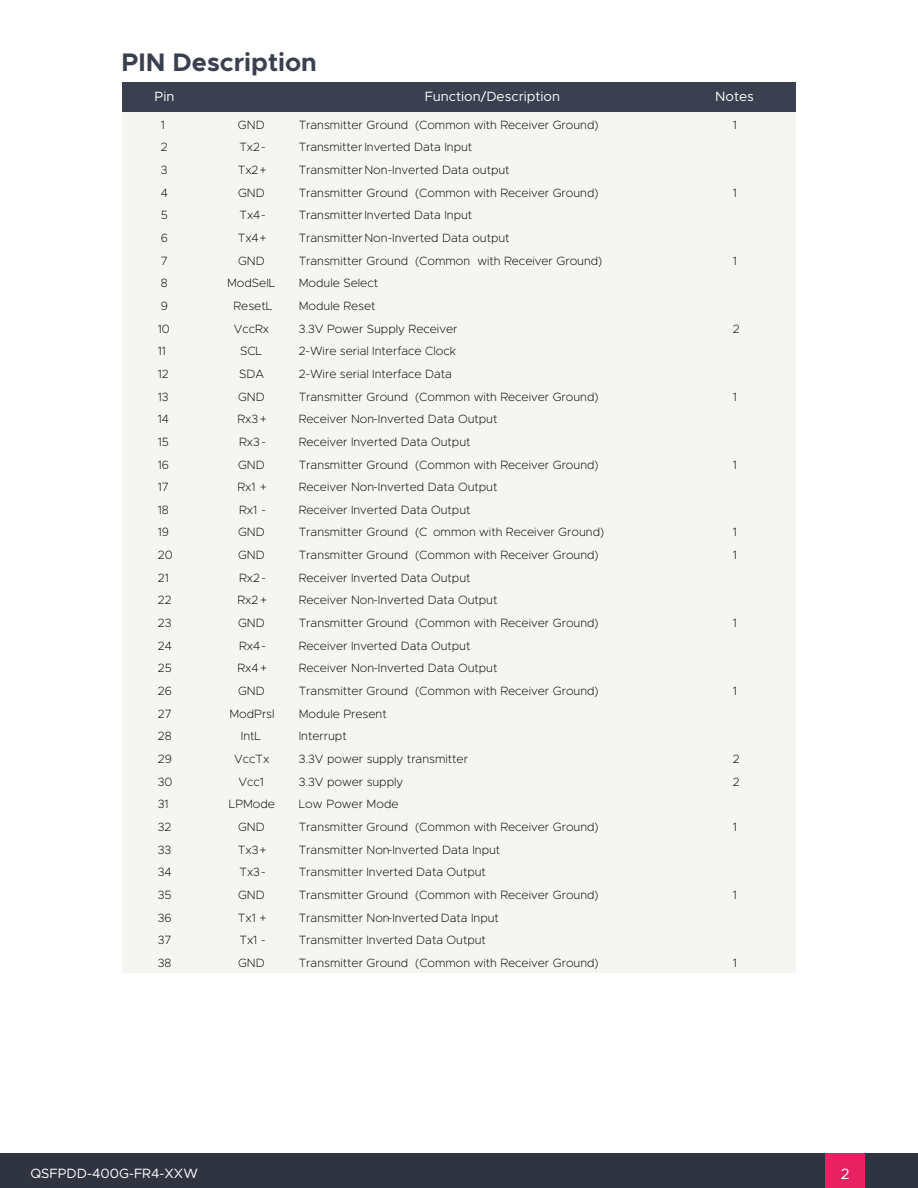
<style>
.page{position:relative;width:918px;height:1188px;background:#fff}
.page>*{position:absolute;margin:0;border:0;box-sizing:border-box;transform-origin:0 0}
.t1{font:700 25.5px "Metropolis";color:#3a4050}
.t2{font:15px "Metropolis";color:#fff}
.t3{font:13.5px "Metropolis";color:#fff}
.t4{font:200 12px "Metropolis";color:#000}
</style>
<div class="page">
<div style="left:0;top:1153px;width:918px;height:35px;background:#303440"></div>
<div style="left:826px;top:1153px;width:39px;height:35px;background:#e62262"></div>
<div style="left:122px;top:108px;width:674px;height:865px;background:#f5f5f2"></div>
<div style="left:122px;top:82px;width:674px;height:30px;background:#3a4050"></div>
<h1 class="t1" style="left:122px;top:46px;width:197px">PIN Description</h1>
<p class="t3" style="left:155px;top:88px;width:21px">Pin</p>
<p class="t3" style="left:425px;top:88px;width:137px">Function/Description</p>
<p class="t3" style="left:715px;top:88px;width:40px">Notes</p>
<p class="t4" style="left:161px;top:117px;width:6px">1</p>
<p class="t4" style="left:238px;top:117px;width:28px">GND</p>
<p class="t4" style="left:299px;top:117px;width:301px">Transmitter Ground (Common with Receiver Ground)</p>
<p class="t4" style="left:733px;top:117px;width:6px">1</p>
<p class="t4" style="left:161px;top:140px;width:8px">2</p>
<p class="t4" style="left:239px;top:140px;width:28px">Tx2-</p>
<p class="t4" style="left:299px;top:140px;width:175px">Transmitter Inverted Data Input</p>
<p class="t4" style="left:161px;top:162px;width:8px">3</p>
<p class="t4" style="left:238px;top:162px;width:30px">Tx2+</p>
<p class="t4" style="left:299px;top:162px;width:212px">Transmitter Non-Inverted Data output</p>
<p class="t4" style="left:161px;top:185px;width:9px">4</p>
<p class="t4" style="left:238px;top:185px;width:28px">GND</p>
<p class="t4" style="left:299px;top:185px;width:301px">Transmitter Ground (Common with Receiver Ground)</p>
<p class="t4" style="left:733px;top:185px;width:6px">1</p>
<p class="t4" style="left:161px;top:208px;width:9px">5</p>
<p class="t4" style="left:239px;top:208px;width:28px">Tx4-</p>
<p class="t4" style="left:299px;top:208px;width:175px">Transmitter Inverted Data Input</p>
<p class="t4" style="left:161px;top:230px;width:9px">6</p>
<p class="t4" style="left:238px;top:230px;width:30px">Tx4+</p>
<p class="t4" style="left:299px;top:230px;width:212px">Transmitter Non-Inverted Data output</p>
<p class="t4" style="left:161px;top:253px;width:9px">7</p>
<p class="t4" style="left:238px;top:253px;width:28px">GND</p>
<p class="t4" style="left:299px;top:253px;width:305px">Transmitter Ground (Common with Receiver Ground)</p>
<p class="t4" style="left:733px;top:253px;width:6px">1</p>
<p class="t4" style="left:161px;top:276px;width:8px">8</p>
<p class="t4" style="left:227px;top:276px;width:50px">ModSelL</p>
<p class="t4" style="left:299px;top:276px;width:81px">Module Select</p>
<p class="t4" style="left:161px;top:298px;width:9px">9</p>
<p class="t4" style="left:234px;top:298px;width:40px">ResetL</p>
<p class="t4" style="left:299px;top:298px;width:78px">Module Reset</p>
<p class="t4" style="left:158px;top:321px;width:13px">10</p>
<p class="t4" style="left:234px;top:321px;width:37px">VccRx</p>
<p class="t4" style="left:299px;top:321px;width:160px">3.3V Power Supply Receiver</p>
<p class="t4" style="left:733px;top:321px;width:8px">2</p>
<p class="t4" style="left:158px;top:344px;width:10px">11</p>
<p class="t4" style="left:240px;top:344px;width:23px">SCL</p>
<p class="t4" style="left:299px;top:344px;width:159px">2-Wire serial Interface Clock</p>
<p class="t4" style="left:158px;top:366px;width:13px">12</p>
<p class="t4" style="left:239px;top:366px;width:26px">SDA</p>
<p class="t4" style="left:299px;top:366px;width:155px">2-Wire serial Interface Data</p>
<p class="t4" style="left:158px;top:389px;width:12px">13</p>
<p class="t4" style="left:238px;top:389px;width:28px">GND</p>
<p class="t4" style="left:299px;top:389px;width:301px">Transmitter Ground (Common with Receiver Ground)</p>
<p class="t4" style="left:733px;top:389px;width:6px">1</p>
<p class="t4" style="left:158px;top:412px;width:13px">14</p>
<p class="t4" style="left:237px;top:412px;width:31px">Rx3+</p>
<p class="t4" style="left:299px;top:412px;width:200px">Receiver Non-Inverted Data Output</p>
<p class="t4" style="left:158px;top:434px;width:13px">15</p>
<p class="t4" style="left:239px;top:434px;width:28px">Rx3 -</p>
<p class="t4" style="left:299px;top:434px;width:173px">Receiver Inverted Data Output</p>
<p class="t4" style="left:158px;top:457px;width:13px">16</p>
<p class="t4" style="left:238px;top:457px;width:28px">GND</p>
<p class="t4" style="left:299px;top:457px;width:301px">Transmitter Ground (Common with Receiver Ground)</p>
<p class="t4" style="left:733px;top:457px;width:6px">1</p>
<p class="t4" style="left:158px;top:479px;width:13px">17</p>
<p class="t4" style="left:237px;top:479px;width:31px">Rx1 +</p>
<p class="t4" style="left:299px;top:479px;width:200px">Receiver Non-Inverted Data Output</p>
<p class="t4" style="left:158px;top:502px;width:12px">18</p>
<p class="t4" style="left:239px;top:502px;width:28px">Rx1 -</p>
<p class="t4" style="left:299px;top:502px;width:173px">Receiver Inverted Data Output</p>
<p class="t4" style="left:158px;top:525px;width:13px">19</p>
<p class="t4" style="left:238px;top:525px;width:28px">GND</p>
<p class="t4" style="left:299px;top:525px;width:307px">Transmitter Ground (C ommon with Receiver Ground)</p>
<p class="t4" style="left:733px;top:525px;width:6px">1</p>
<p class="t4" style="left:158px;top:548px;width:16px">20</p>
<p class="t4" style="left:238px;top:548px;width:28px">GND</p>
<p class="t4" style="left:299px;top:548px;width:301px">Transmitter Ground (Common with Receiver Ground)</p>
<p class="t4" style="left:733px;top:548px;width:6px">1</p>
<p class="t4" style="left:158px;top:570px;width:13px">21</p>
<p class="t4" style="left:239px;top:570px;width:28px">Rx2-</p>
<p class="t4" style="left:299px;top:570px;width:173px">Receiver Inverted Data Output</p>
<p class="t4" style="left:158px;top:593px;width:15px">22</p>
<p class="t4" style="left:238px;top:593px;width:31px">Rx2+</p>
<p class="t4" style="left:299px;top:593px;width:200px">Receiver Non-Inverted Data Output</p>
<p class="t4" style="left:158px;top:615px;width:15px">23</p>
<p class="t4" style="left:238px;top:615px;width:28px">GND</p>
<p class="t4" style="left:299px;top:615px;width:301px">Transmitter Ground (Common with Receiver Ground)</p>
<p class="t4" style="left:733px;top:615px;width:6px">1</p>
<p class="t4" style="left:158px;top:638px;width:16px">24</p>
<p class="t4" style="left:239px;top:638px;width:28px">Rx4-</p>
<p class="t4" style="left:299px;top:638px;width:173px">Receiver Inverted Data Output</p>
<p class="t4" style="left:158px;top:661px;width:16px">25</p>
<p class="t4" style="left:238px;top:661px;width:31px">Rx4+</p>
<p class="t4" style="left:299px;top:661px;width:200px">Receiver Non-Inverted Data Output</p>
<p class="t4" style="left:158px;top:683px;width:16px">26</p>
<p class="t4" style="left:238px;top:683px;width:28px">GND</p>
<p class="t4" style="left:299px;top:683px;width:301px">Transmitter Ground (Common with Receiver Ground)</p>
<p class="t4" style="left:733px;top:683px;width:6px">1</p>
<p class="t4" style="left:158px;top:706px;width:16px">27</p>
<p class="t4" style="left:229px;top:706px;width:47px">ModPrsl</p>
<p class="t4" style="left:299px;top:706px;width:90px">Module Present</p>
<p class="t4" style="left:158px;top:729px;width:15px">28</p>
<p class="t4" style="left:241px;top:729px;width:22px">IntL</p>
<p class="t4" style="left:299px;top:729px;width:49px">Interrupt</p>
<p class="t4" style="left:158px;top:751px;width:16px">29</p>
<p class="t4" style="left:234px;top:751px;width:37px">VccTx</p>
<p class="t4" style="left:299px;top:751px;width:171px">3.3V power supply transmitter</p>
<p class="t4" style="left:733px;top:751px;width:8px">2</p>
<p class="t4" style="left:158px;top:774px;width:16px">30</p>
<p class="t4" style="left:238px;top:774px;width:27px">Vcc1</p>
<p class="t4" style="left:299px;top:774px;width:106px">3.3V power supply</p>
<p class="t4" style="left:158px;top:797px;width:12px">31</p>
<p class="t4" style="left:229px;top:797px;width:48px">LPMode</p>
<p class="t4" style="left:299px;top:797px;width:101px">Low Power Mode</p>
<p class="t4" style="left:158px;top:819px;width:15px">32</p>
<p class="t4" style="left:238px;top:819px;width:28px">GND</p>
<p class="t4" style="left:299px;top:819px;width:301px">Transmitter Ground (Common with Receiver Ground)</p>
<p class="t4" style="left:733px;top:819px;width:6px">1</p>
<p class="t4" style="left:158px;top:842px;width:15px">33</p>
<p class="t4" style="left:238px;top:842px;width:30px">Tx3+</p>
<p class="t4" style="left:299px;top:842px;width:203px">Transmitter Non-Inverted Data Input</p>
<p class="t4" style="left:158px;top:865px;width:15px">34</p>
<p class="t4" style="left:239px;top:865px;width:28px">Tx3-</p>
<p class="t4" style="left:299px;top:865px;width:189px">Transmitter Inverted Data Output</p>
<p class="t4" style="left:158px;top:887px;width:15px">35</p>
<p class="t4" style="left:238px;top:887px;width:28px">GND</p>
<p class="t4" style="left:299px;top:887px;width:301px">Transmitter Ground (Common with Receiver Ground)</p>
<p class="t4" style="left:733px;top:887px;width:6px">1</p>
<p class="t4" style="left:158px;top:910px;width:15px">36</p>
<p class="t4" style="left:238px;top:910px;width:30px">Tx1 +</p>
<p class="t4" style="left:299px;top:910px;width:202px">Transmitter Non-Inverted Data Input</p>
<p class="t4" style="left:158px;top:933px;width:15px">37</p>
<p class="t4" style="left:240px;top:933px;width:28px">Tx1 -</p>
<p class="t4" style="left:299px;top:933px;width:189px">Transmitter Inverted Data Output</p>
<p class="t4" style="left:158px;top:955px;width:15px">38</p>
<p class="t4" style="left:238px;top:955px;width:28px">GND</p>
<p class="t4" style="left:299px;top:955px;width:301px">Transmitter Ground (Common with Receiver Ground)</p>
<p class="t4" style="left:733px;top:955px;width:6px">1</p>
<p class="t4" style="left:733px;top:774px;width:8px">2</p>
<p class="t3" style="left:30px;top:1165px;width:169px">QSFPDD-400G-FR4-XXW</p>
<p class="t2" style="left:841px;top:1164px;width:10px">2</p>
</div>
